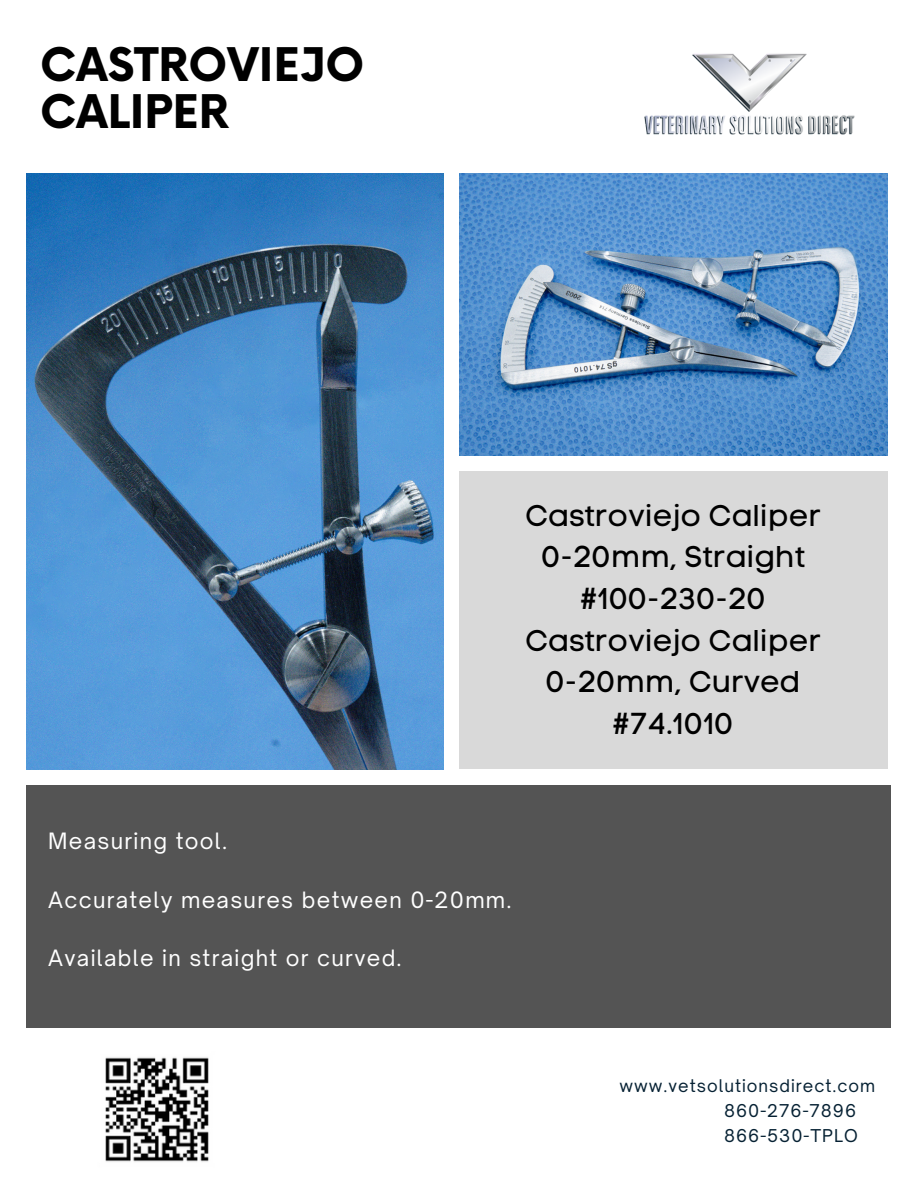
<style>
.page{position:relative;width:918px;height:1188px;background:#fff}
.page>*{position:absolute;margin:0;border:0;box-sizing:border-box;transform-origin:0 0}
.t1{font:700 45.15px/47.2px "Now";color:#000}
.t2{font:30px/41.7px "Code Pro Normal LC";color:#000;text-align:center}
.t3{font:21.6px "Open Sauce One";letter-spacing:.06em;color:#fff}
.t4{font:16.95px "Open Sauce One";letter-spacing:.06em;color:#062133}
.t5{font:16.65px "Open Sauce One";letter-spacing:.06em;color:#062133}
</style>
<div class="page">
<div style="left:459px;top:471px;width:428px;height:298px;background:#d9d9d9"></div>
<img style="left:459px;top:173px;width:429px;height:283px">
<div style="left:27px;top:785px;width:864px;height:243px;background:#545454"></div>
<img style="left:27px;top:174px;width:417px;height:596px">
<img style="left:105px;top:1057px;width:104px;height:105px">
<img style="left:644px;top:53px;width:211px;height:82px">
<p class="t1" style="left:40px;top:43px;width:326px">CASTROVIEJO<br>CALIPER</p>
<p class="t2" style="left:525px;top:494px;width:297px">Castroviejo Caliper<br>0-20mm, Straight</p>
<p class="t2" style="left:581px;top:578px;width:187px">#100-230-20</p>
<p class="t2" style="left:525px;top:619px;width:297px">Castroviejo Caliper<br>0-20mm, Curved</p>
<p class="t2" style="left:613px;top:703px;width:122px">#74.1010</p>
<p class="t3" style="left:48px;top:828px;width:181px">Measuring tool.</p>
<p class="t3" style="left:48px;top:886px;width:465px">Accurately measures between 0-20mm.</p>
<p class="t3" style="left:48px;top:945px;width:355px">Available in straight or curved.</p>
<p class="t5" style="left:619px;top:1075px;width:257px">www.vetsolutionsdirect.com</p>
<p class="t4" style="left:724px;top:1100px;width:134px">860-276-7896</p>
<p class="t4" style="left:724px;top:1126px;width:135px">866-530-TPLO</p>
</div>
